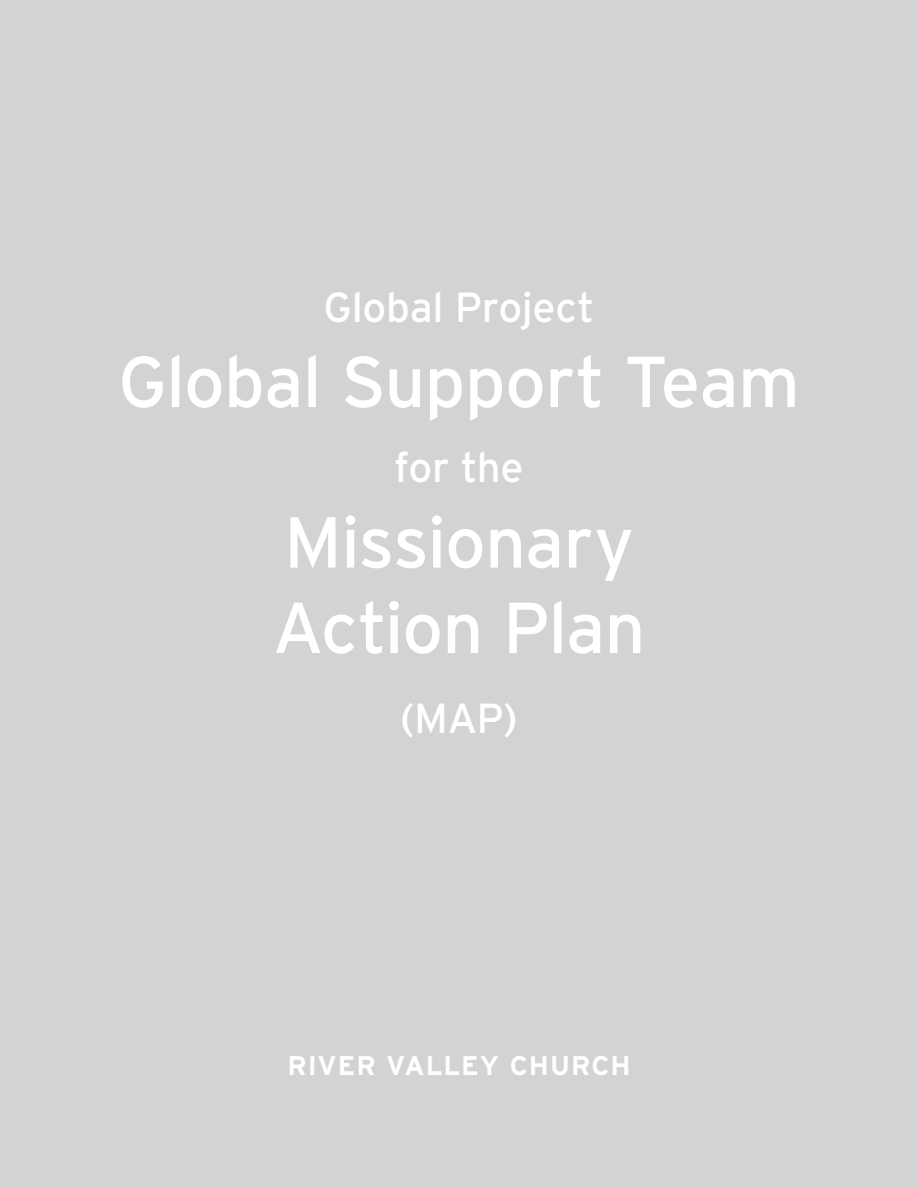
<style>
.page{position:relative;width:918px;height:1188px;background:#d1d3d4}
.page>*{position:absolute;margin:0;border:0;box-sizing:border-box;transform-origin:0 0}
.t1{font:72px/85.5px "Interstate";letter-spacing:-.015em;color:#fff}
.t2{font:42px "Interstate";letter-spacing:-.01em;color:#fff}
.t3{font:700 27px "Interstate";letter-spacing:.035em;color:#fff}
</style>
<div class="page">
<p class="t2" style="left:324px;top:283px;width:272px">Global Project</p>
<p class="t1" style="left:118px;top:338px;width:683px">Global Support Team</p>
<p class="t2" style="left:394px;top:444px;width:131px">for the</p>
<p class="t1" style="left:273px;top:499px;width:375px">Missionary<br>Action Plan</p>
<p class="t2" style="left:400px;top:694px;width:119px">(MAP)</p>
<p class="t3" style="left:287px;top:1050px;width:345px">RIVER VALLEY CHURCH</p>
</div>
